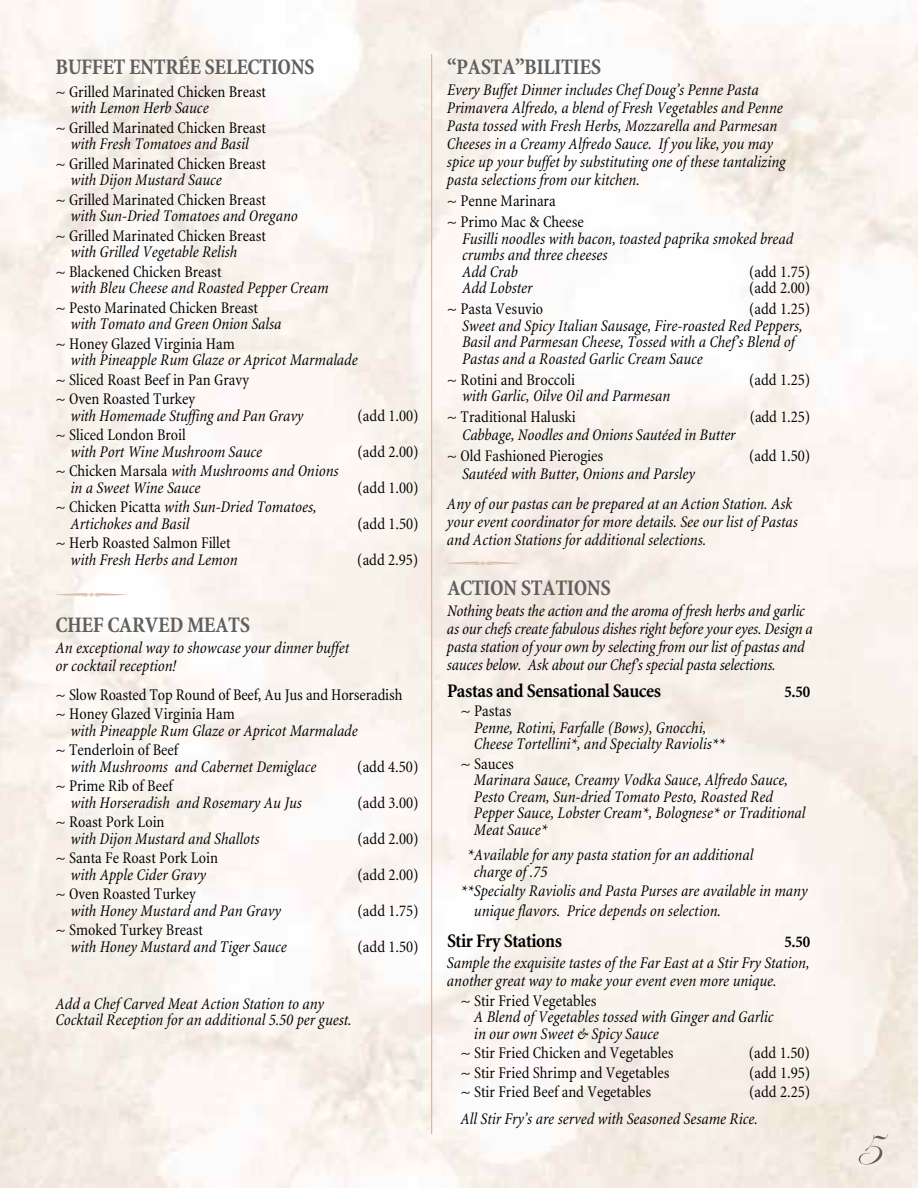
<style>
.page{position:relative;width:918px;height:1188px;background:#fff}
.page>*{position:absolute;margin:0;border:0;box-sizing:border-box;transform-origin:0 0}
.t1{font:54px "Edwardian Script ITC";color:#5f5f5f}
.t2{font:700 condensed 22.5px "Minion";letter-spacing:-.025em;color:#5f5f5f}
.t3{font:700 condensed 19.5px "Minion";letter-spacing:-.02em;color:#000}
.t4{font:italic condensed 16.5px/16.5px "Minion";color:#000}
.t5{font:condensed 16.5px/19.5px "Minion";color:#000}
.t6{font:700 condensed 16.5px "Minion";color:#000}
.s1{font-style:normal}
.s2{color:#d9b8a5}
</style>
<div class="page">
<hr style="left:431px;top:54px;width:1px;height:1080px;background:#d9b8a5">
<h2 class="t2" style="left:56px;top:59px;width:261px">BUFFET ENTRÉE SELECTIONS</h2>
<p class="t5" style="left:56px;top:83px;width:212px">~ Grilled Marinated Chicken Breast</p>
<p class="t4" style="left:71px;top:101px;width:140px">with Lemon Herb Sauce</p>
<p class="t5" style="left:55px;top:119px;width:212px">~ Grilled Marinated Chicken Breast</p>
<p class="t4" style="left:71px;top:137px;width:180px">with Fresh Tomatoes and Basil</p>
<p class="t5" style="left:55px;top:155px;width:212px">~ Grilled Marinated Chicken Breast</p>
<p class="t4" style="left:71px;top:173px;width:153px">with Dijon Mustard Sauce</p>
<p class="t5" style="left:55px;top:191px;width:212px">~ Grilled Marinated Chicken Breast</p>
<p class="t4" style="left:71px;top:209px;width:229px">with Sun-Dried Tomatoes and Oregano</p>
<p class="t5" style="left:55px;top:227px;width:212px">~ Grilled Marinated Chicken Breast</p>
<p class="t4" style="left:71px;top:245px;width:168px">with Grilled Vegetable Relish</p>
<p class="t5" style="left:55px;top:263px;width:168px">~ Blackened Chicken Breast</p>
<p class="t4" style="left:71px;top:281px;width:260px">with Bleu Cheese and Roasted Pepper Cream</p>
<p class="t5" style="left:55px;top:299px;width:204px">~ Pesto Marinated Chicken Breast</p>
<p class="t4" style="left:71px;top:317px;width:212px">with Tomato and Green Onion Salsa</p>
<p class="t5" style="left:55px;top:335px;width:181px">~ Honey Glazed Virginia Ham</p>
<p class="t4" style="left:71px;top:353px;width:289px">with Pineapple Rum Glaze or Apricot Marmalade</p>
<p class="t5" style="left:55px;top:371px;width:195px">~ Sliced Roast Beef in Pan Gravy ~ Oven Roasted Turkey</p>
<p class="t4" style="left:71px;top:409px;width:235px">with Homemade Stuffing and Pan Gravy</p>
<p class="t5" style="left:358px;top:407px;width:63px">(add 1.00)</p>
<p class="t5" style="left:55px;top:427px;width:132px">~ Sliced London Broil</p>
<p class="t4" style="left:71px;top:445px;width:193px">with Port Wine Mushroom Sauce</p>
<p class="t5" style="left:358px;top:443px;width:63px">(add 2.00)</p>
<p class="t4" style="left:71px;top:464px;width:270px;text-indent:-15px"><span class="s1">~ Chicken Marsala</span> with Mushrooms and Onions in a Sweet Wine Sauce</p>
<p class="t5" style="left:358px;top:479px;width:63px">(add 1.00)</p>
<p class="t4" style="left:71px;top:500px;width:248px;text-indent:-15px"><span class="s1">~ Chicken Picatta</span> with Sun-Dried Tomatoes,<br>Artichokes and Basil</p>
<p class="t5" style="left:358px;top:515px;width:63px">(add 1.50)</p>
<p class="t5" style="left:55px;top:535px;width:177px">~ Herb Roasted Salmon Fillet</p>
<p class="t4" style="left:56px;top:553px;width:184px"><span class="s2">□</span>with Fresh Herbs and Lemon</p>
<p class="t5" style="left:357px;top:551px;width:63px">(add 2.95)</p>
<h2 class="t2" style="left:56px;top:617px;width:196px">CHEF CARVED MEATS</h2>
<p class="t4" style="left:55px;top:641px;width:295px;line-height:18px">An exceptional way to showcase your dinner buffet or cocktail reception!</p>
<p class="t5" style="left:55px;top:686px;width:349px">~ Slow Roasted Top Round of Beef, Au Jus and Horseradish ~ Honey Glazed Virginia Ham</p>
<p class="t4" style="left:71px;top:724px;width:289px">with Pineapple Rum Glaze or Apricot Marmalade</p>
<p class="t5" style="left:55px;top:742px;width:124px">~ Tenderloin of Beef</p>
<p class="t4" style="left:71px;top:760px;width:248px">with Mushrooms and Cabernet Demiglace</p>
<p class="t5" style="left:357px;top:758px;width:63px">(add 4.50)</p>
<p class="t5" style="left:55px;top:778px;width:119px">~ Prime Rib of Beef</p>
<p class="t4" style="left:71px;top:796px;width:233px">with Horseradish and Rosemary Au Jus</p>
<p class="t5" style="left:358px;top:794px;width:63px">(add 3.00)</p>
<p class="t5" style="left:55px;top:814px;width:111px">~ Roast Pork Loin</p>
<p class="t4" style="left:71px;top:832px;width:190px">with Dijon Mustard and Shallots</p>
<p class="t5" style="left:358px;top:830px;width:63px">(add 2.00)</p>
<p class="t5" style="left:56px;top:850px;width:164px">~ Santa Fe Roast Pork Loin</p>
<p class="t4" style="left:71px;top:868px;width:137px">with Apple Cider Gravy</p>
<p class="t5" style="left:358px;top:866px;width:63px">(add 2.00)</p>
<p class="t5" style="left:56px;top:886px;width:142px">~ Oven Roasted Turkey</p>
<p class="t4" style="left:71px;top:904px;width:212px">with Honey Mustard and Pan Gravy</p>
<p class="t5" style="left:358px;top:902px;width:63px">(add 1.75)</p>
<p class="t5" style="left:56px;top:922px;width:149px">~ Smoked Turkey Breast</p>
<p class="t4" style="left:71px;top:940px;width:218px">with Honey Mustard and Tiger Sauce</p>
<p class="t5" style="left:358px;top:938px;width:63px">(add 1.50)</p>
<p class="t4" style="left:56px;top:997px;width:298px">Add a Chef Carved Meat Action Station to any<br>Cocktail Reception for an additional 5.50 per guest.</p>
<h2 class="t2" style="left:447px;top:59px;width:156px">“PASTA”BILITIES</h2>
<p class="t4" style="left:447px;top:83px;width:340px;line-height:18px">Every Buffet Dinner includes Chef Doug’s Penne Pasta Primavera Alfredo, a blend of Fresh Vegetables and Penne Pasta tossed with Fresh Herbs, Mozzarella and Parmesan Cheeses in a Creamy Alfredo Sauce. If you like, you may spice up your buffet by substituting one of these tantalizing pasta selections from our kitchen.</p>
<p class="t5" style="left:447px;top:192px;width:138px;line-height:21px">~ Penne Marinara<br>~ Primo Mac &amp; Cheese</p>
<p class="t4" style="left:462px;top:232px;width:333px">Fusilli noodles with bacon, toasted paprika smoked bread crumbs and three cheeses<br>Add Crab</p>
<p class="t5" style="left:749px;top:263px;width:63px">(add 1.75)</p>
<p class="t4" style="left:462px;top:281px;width:72px">Add Lobster</p>
<p class="t5" style="left:749px;top:280px;width:63px">(add 2.00)</p>
<p class="t5" style="left:447px;top:301px;width:98px">~ Pasta Vesuvio</p>
<p class="t5" style="left:749px;top:301px;width:63px">(add 1.25)</p>
<p class="t4" style="left:462px;top:319px;width:342px">Sweet and Spicy Italian Sausage, Fire-roasted Red Peppers,<br>Basil and Parmesan Cheese, Tossed with a Chef’s Blend of<br>Pastas and a Roasted Garlic Cream Sauce</p>
<p class="t5" style="left:447px;top:371px;width:130px">~ Rotini and Broccoli</p>
<p class="t5" style="left:749px;top:371px;width:63px">(add 1.25)</p>
<p class="t4" style="left:462px;top:389px;width:210px">with Garlic, Oilve Oil and Parmesan</p>
<p class="t5" style="left:447px;top:409px;width:130px">~ Traditional Haluski</p>
<p class="t5" style="left:750px;top:409px;width:62px">(add 1.25)</p>
<p class="t4" style="left:462px;top:428px;width:275px">Cabbage, Noodles and Onions Sautéed in Butter</p>
<p class="t5" style="left:447px;top:448px;width:158px">~ Old Fashioned Pierogies</p>
<p class="t5" style="left:749px;top:448px;width:63px">(add 1.50)</p>
<p class="t4" style="left:447px;top:461px;width:347px;line-height:30px;text-indent:15px">Sautéed with Butter, Onions and Parsley<br>Any of our pastas can be prepared at an Action Station. Ask</p>
<p class="t4" style="left:447px;top:515px;width:352px;line-height:18px">your event coordinator for more details. See our list of Pastas a</p>
<p class="t4" style="left:447px;top:533px;width:261px"><span class="s2">□</span>nd Action Stations for additional selections.</p>
<h2 class="t2" style="left:447px;top:579px;width:165px">ACTION STATIONS</h2>
<p class="t4" style="left:447px;top:603px;width:367px;line-height:18px">Nothing beats the action and the aroma of fresh herbs and garlic as our chefs createfabulous dishes right before your eyes. Design a pasta station of your own by selectingfrom our list of pastas and sauces below. Ask about our Chef’s special pasta selections.</p>
<p class="t3" style="left:447px;top:683px;width:216px">Pastas and Sensational Sauces</p>
<p class="t6" style="left:784px;top:685px;width:27px">5.50</p>
<p class="t5" style="left:461px;top:703px;width:53px">~ Pastas</p>
<p class="t4" style="left:474px;top:721px;width:253px">Penne, Rotini, Farfalle (Bows), Gnocchi,<br>Cheese Tortellini*, and Specialty Raviolis**</p>
<p class="t5" style="left:460px;top:755px;width:55px">~ Sauces</p>
<p class="t4" style="left:474px;top:773px;width:333px">Marinara Sauce, Creamy Vodka Sauce, Alfredo Sauce, Pesto Cream, Sun-dried Tomato Pesto, Roasted Red Pepper Sauce, Lobster Cream*, Bolognese* or Traditional Meat Sauce*</p>
<p class="t4" style="left:474px;top:848px;width:281px;text-indent:-7px">*Available for any pasta station for an additional charge of .75</p>
<p class="t4" style="left:474px;top:883px;width:335px;line-height:19.5px;text-indent:-13px">**Specialty Raviolis and Pasta Purses are available in many unique flavors. Price depends on selection.</p>
<p class="t3" style="left:447px;top:934px;width:117px">Stir Fry Stations</p>
<p class="t6" style="left:784px;top:936px;width:27px">5.50</p>
<p class="t4" style="left:447px;top:956px;width:364px;line-height:18px">Sample the exquisite tastes of the Far East at a Stir Fry Station, another great way to make your event even more unique.</p>
<p class="t5" style="left:460px;top:992px;width:138px">~ Stir Fried Vegetables</p>
<p class="t4" style="left:474px;top:1010px;width:301px">A Blend of Vegetables tossed with Ginger and Garlic in our own Sweet &amp; Spicy Sauce</p>
<p class="t5" style="left:460px;top:1045px;width:215px">~ Stir Fried Chicken and Vegetables</p>
<p class="t5" style="left:749px;top:1045px;width:63px">(add 1.50)</p>
<p class="t5" style="left:460px;top:1064px;width:211px">~ Stir Fried Shrimp and Vegetables</p>
<p class="t5" style="left:749px;top:1064px;width:63px">(add 1.95)</p>
<p class="t5" style="left:460px;top:1084px;width:192px">~ Stir Fried Beef and Vegetables</p>
<p class="t5" style="left:749px;top:1084px;width:63px">(add 2.25)</p>
<p class="t4" style="left:460px;top:1112px;width:299px">All Stir Fry’s are served with Seasoned Sesame Rice.</p>
<h1 class="t1" style="left:853px;top:1114px;width:27px">H</h1>
</div>
